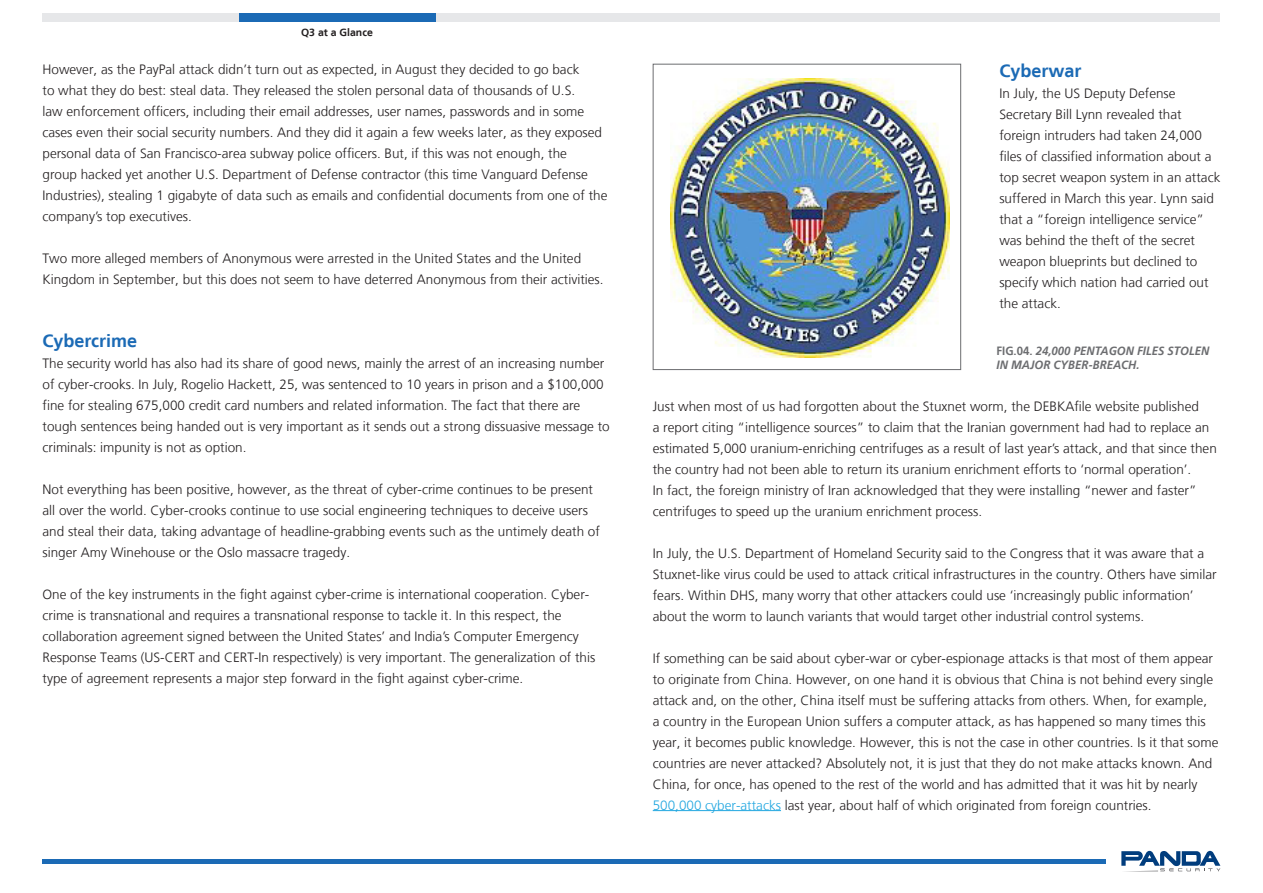
<style>
.page{position:relative;width:1263px;height:893px;background:#fff}
.page>*{position:absolute;margin:0;border:0;box-sizing:border-box;transform-origin:0 0}
.t1{font:700 18px "Frutiger LT";color:#1b6ab5}
.t2{font:300 13.5px/21px "Frutiger LT";color:#231f20}
.notas{font:italic 700 12px/14.4px "Frutiger LT";color:#6c6d70;scale:.95 1}
.t3{font:700 10.5px "Frutiger LT";color:#231f20}
.s1{font-style:normal}
.s2{color:#22a7e0}
</style>
<div class="page">
<div style="left:43px;top:13px;width:1177px;height:8px;background:#e6e7e9"></div>
<div style="left:239px;top:13px;width:196px;height:8px;background:#1b6ab5"></div>
<hr style="left:43px;top:859px;width:1063px;height:4px;background:#1b6ab5">
<svg style="left:1121px;top:851px;width:99px;height:21px"></svg>
<img style="left:670px;top:79px;width:279px;height:279px">
<div style="left:653px;top:64px;width:308px;height:306px;border:1px solid #6c6d70"></div>
<hr style="left:653px;top:810px;width:128px;height:1px;background:#22a7e0">
<p class="t3" style="left:301px;top:26px;width:73px">Q3 at a Glance</p>
<p class="t2" style="left:43px;top:59px;width:566px">However, as the PayPal attack didn’t turn out as expected, in August they decided to go back<br>to what they do best: steal data. They released the stolen personal data of thousands of U.S.<br>law enforcement officers, including their email addresses, user names, passwords and in some cases even their social security numbers. And they did it again a few weeks later, as they exposed personal data of San Francisco-area subway police officers. But, if this was not enough, the<br>group hacked yet another U.S. Department of Defense contractor (this time Vanguard Defense Industries), stealing 1 gigabyte of data such as emails and confidential documents from one of the company’s top executives.</p>
<p class="t2" style="left:43px;top:248px;width:563px">Two more alleged members of Anonymous were arrested in the United States and the United<br>Kingdom in September, but this does not seem to have deterred Anonymous from their activities.</p>
<p class="t1" style="left:43px;top:330px;width:96px">Cybercrime</p>
<p class="t2" style="left:43px;top:353px;width:569px">The security world has also had its share of good news, mainly the arrest of an increasing number of cyber-crooks. In July, Rogelio Hackett, 25, was sentenced to 10 years in prison and a $100,000 fine for stealing 675,000 credit card numbers and related information. The fact that there are tough sentences being handed out is very important as it sends out a strong dissuasive message to criminals: impunity is not as option.</p>
<p class="t2" style="left:43px;top:479px;width:559px">Not everything has been positive, however, as the threat of cyber-crime continues to be present all over the world. Cyber-crooks continue to use social engineering techniques to deceive users and steal their data, taking advantage of headline-grabbing events such as the untimely death of singer Amy Winehouse or the Oslo massacre tragedy.</p>
<p class="t2" style="left:43px;top:584px;width:554px">One of the key instruments in the fight against cyber-crime is international cooperation. Cyber&shy;crime is transnational and requires a transnational response to tackle it. In this respect, the collaboration agreement signed between the United States’ and India’s Computer Emergency Response Teams (US-CERT and CERT-In respectively) is very important. The generalization of this type of agreement represents a major step forward in the fight against cyber-crime.</p>
<p class="t1" style="left:999px;top:60px;width:84px">Cyberwar</p>
<p class="t2" style="left:999px;top:83px;width:223px">In July, the US Deputy Defense Secretary Bill Lynn revealed that foreign intruders had taken 24,000 files of classified information about a top secret weapon system in an attack suffered in March this year. Lynn said that a “foreign intelligence service” was behind the theft of the secret weapon blueprints but declined to specify which nation had carried out the attack.</p>
<p class="notas" style="left:996px;top:343px;width:226px"><span class="s1">FIG.04.</span> 24,000 PENTAGON FILES STOLEN<br>IN MAJOR CYBER-BREACH.</p>
<p class="t2" style="left:653px;top:396px;width:566px">Just when most of us had forgotten about the Stuxnet worm, the DEBKAfile website published<br>a report citing “intelligence sources” to claim that the Iranian government had had to replace an estimated 5,000 uranium-enriching centrifuges as a result of last year’s attack, and that since then the country had not been able to return its uranium enrichment efforts to ‘normal operation’.<br>In fact, the foreign ministry of Iran acknowledged that they were installing “newer and faster” centrifuges to speed up the uranium enrichment process.</p>
<p class="t2" style="left:653px;top:543px;width:565px">In July, the U.S. Department of Homeland Security said to the Congress that it was aware that a Stuxnet-like virus could be used to attack critical infrastructures in the country. Others have similar fears. Within DHS, many worry that other attackers could use ‘increasingly public information’ about the worm to launch variants that would target other industrial control systems.</p>
<p class="t2" style="left:653px;top:648px;width:567px">If something can be said about cyber-war or cyber-espionage attacks is that most of them appear to originate from China. However, on one hand it is obvious that China is not behind every single attack and, on the other, China itself must be suffering attacks from others. When, for example,<br>a country in the European Union suffers a computer attack, as has happened so many times this year, it becomes public knowledge. However, this is not the case in other countries. Is it that some countries are never attacked? Absolutely not, it is just that they do not make attacks known. And China, for once, has opened to the rest of the world and has admitted that it was hit by nearly <span class="s2">500,000 cyber-attacks</span> last year, about half of which originated from foreign countries.</p>
</div>
